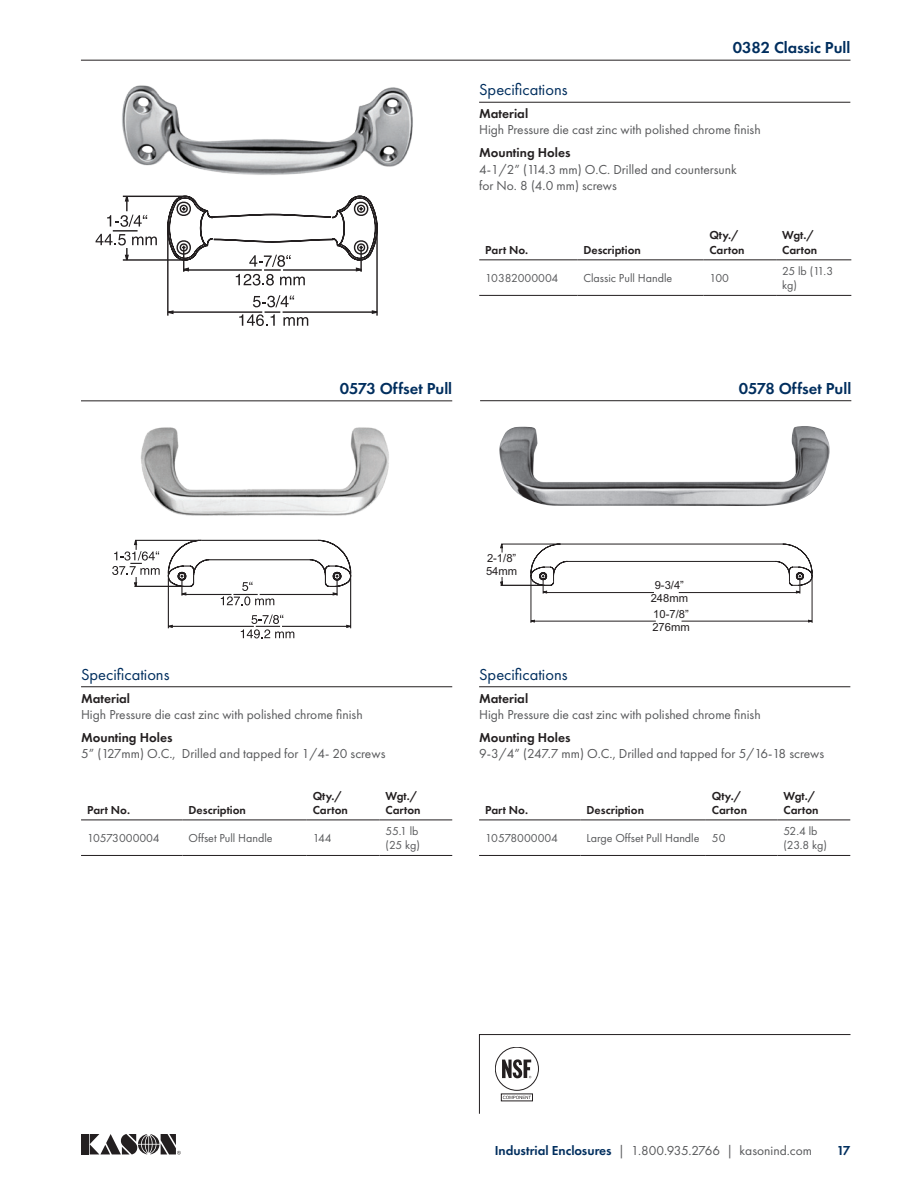
<style>
.page{position:relative;width:918px;height:1188px;background:#fff}
.page>*{position:absolute;margin:0;border:0;box-sizing:border-box;transform-origin:0 0}
.t1{font:600 16.5px "Futura PT";color:#002e5e}
.t2{font:16.5px "Futura PT";color:#002e5e}
.t3{font:13.5px/16.2px "Futura PT";color:#57585a}
.t4{font:600 13.5px "Futura PT";color:#231f20}
.t5{font:600 13.5px "Futura PT";color:#002e5e}
.t6{font:12px/14.4px "Futura PT";color:#57585a}
.t7{font:600 12px/14.4px "Futura PT";color:#231f20}
.t8{font:11.25px/12.6px "Arial";color:#231f20}
.s1{font-weight:600;color:#002e5e}
</style>
<div class="page">
<div style="left:81px;top:1134px;width:7px;height:20px;background:#231f20"></div>
<svg style="left:90px;top:1134px;width:91px;height:21px"></svg>
<img style="left:122px;top:85px;width:291px;height:90px">
<hr style="left:81px;top:60px;width:769px;height:1px;background:#231f20">
<hr style="left:283px;top:311px;width:94px;height:2px;background:#231f20">
<hr style="left:167px;top:228px;width:2px;height:88px;background:#231f20">
<hr style="left:168px;top:311px;width:94px;height:2px;background:#231f20">
<hr style="left:376px;top:228px;width:2px;height:88px;background:#231f20">
<svg style="left:167px;top:309px;width:8px;height:6px"></svg>
<svg style="left:239px;top:295px;width:69px;height:31px"></svg>
<svg style="left:166px;top:195px;width:212px;height:91px"></svg>
<svg style="left:96px;top:234px;width:61px;height:27px"></svg>
<svg style="left:107px;top:195px;width:40px;height:32px"></svg>
<hr style="left:113px;top:230px;width:25px;height:2px;background:#231f20">
<hr style="left:123px;top:259px;width:60px;height:2px;background:#231f20">
<hr style="left:123px;top:196px;width:60px;height:1px;background:#231f20">
<hr style="left:479px;top:102px;width:371px;height:1px;background:#231f20">
<hr style="left:81px;top:401px;width:371px;height:1px;background:#231f20">
<img style="left:141px;top:427px;width:248px;height:89px">
<svg style="left:112px;top:539px;width:239px;height:66px"></svg>
<hr style="left:135px;top:586px;width:55px;height:1px;background:#231f20">
<hr style="left:135px;top:540px;width:64px;height:1px;background:#231f20">
<svg style="left:167px;top:624px;width:7px;height:5px"></svg>
<hr style="left:350px;top:578px;width:1px;height:50px;background:#231f20">
<hr style="left:168px;top:578px;width:1px;height:50px;background:#231f20">
<svg style="left:241px;top:615px;width:53px;height:23px"></svg>
<hr style="left:282px;top:626px;width:69px;height:1px;background:#231f20">
<hr style="left:168px;top:626px;width:86px;height:1px;background:#231f20">
<hr style="left:81px;top:687px;width:371px;height:1px;background:#231f20">
<hr style="left:480px;top:400px;width:371px;height:1px;background:#231f20">
<img style="left:499px;top:426px;width:331px;height:80px">
<svg style="left:500px;top:544px;width:313px;height:79px"></svg>
<hr style="left:479px;top:687px;width:371px;height:1px;background:#231f20">
<hr style="left:81px;top:820px;width:102px;height:1px;background:#231f20">
<hr style="left:183px;top:820px;width:124px;height:1px;background:#231f20">
<hr style="left:307px;top:820px;width:72px;height:1px;background:#231f20">
<hr style="left:379px;top:820px;width:73px;height:1px;background:#231f20">
<hr style="left:81px;top:855px;width:102px;height:1px;background:#231f20">
<hr style="left:183px;top:855px;width:124px;height:1px;background:#231f20">
<hr style="left:307px;top:855px;width:72px;height:1px;background:#231f20">
<hr style="left:379px;top:855px;width:73px;height:1px;background:#231f20">
<hr style="left:479px;top:820px;width:102px;height:1px;background:#231f20">
<hr style="left:581px;top:820px;width:125px;height:1px;background:#231f20">
<hr style="left:706px;top:820px;width:71px;height:1px;background:#231f20">
<hr style="left:777px;top:820px;width:73px;height:1px;background:#231f20">
<hr style="left:479px;top:855px;width:102px;height:1px;background:#231f20">
<hr style="left:581px;top:855px;width:125px;height:1px;background:#231f20">
<hr style="left:706px;top:855px;width:71px;height:1px;background:#231f20">
<hr style="left:777px;top:855px;width:73px;height:1px;background:#231f20">
<hr style="left:479px;top:260px;width:98px;height:1px;background:#231f20">
<hr style="left:577px;top:260px;width:126px;height:1px;background:#231f20">
<hr style="left:703px;top:260px;width:73px;height:1px;background:#231f20">
<hr style="left:776px;top:260px;width:75px;height:1px;background:#231f20">
<hr style="left:479px;top:295px;width:98px;height:1px;background:#231f20">
<hr style="left:577px;top:295px;width:126px;height:1px;background:#231f20">
<hr style="left:703px;top:295px;width:73px;height:1px;background:#231f20">
<hr style="left:776px;top:295px;width:75px;height:1px;background:#231f20">
<svg style="left:479px;top:1034px;width:372px;height:80px"></svg>
<p class="t1" style="left:733px;top:37px;width:119px">0382 Classic Pull</p>
<p class="t2" style="left:479px;top:80px;width:90px">Specifications</p>
<p class="t4" style="left:479px;top:105px;width:51px">Material</p>
<p class="t3" style="left:479px;top:122px;width:283px">High Pressure die cast zinc with polished chrome finish</p>
<p class="t4" style="left:479px;top:144px;width:93px">Mounting Holes</p>
<p class="t3" style="left:479px;top:161px;width:259px">4-1/2” (114.3 mm) O.C. Drilled and countersunk for No. 8 (4.0 mm) screws</p>
<p class="t7" style="left:485px;top:243px;width:45px">Part No.</p>
<p class="t7" style="left:583px;top:243px;width:59px">Description</p>
<p class="t7" style="left:709px;top:228px;width:37px">Qty./<br>Carton</p>
<p class="t7" style="left:782px;top:228px;width:37px">Wgt./<br>Carton</p>
<p class="t6" style="left:485px;top:271px;width:75px">10382000004</p>
<p class="t6" style="left:583px;top:271px;width:90px">Classic Pull Handle</p>
<p class="t6" style="left:709px;top:271px;width:21px">100</p>
<p class="t6" style="left:782px;top:264px;width:52px">25 lb (11.3 kg)</p>
<p class="t1" style="left:340px;top:378px;width:114px">0573 Offset Pull</p>
<p class="t1" style="left:739px;top:378px;width:114px">0578 Offset Pull</p>
<p class="t8" style="left:486px;top:552px;width:33px">2-1/8”<br>54mm</p>
<p class="t8" style="left:651px;top:579px;width:39px;text-align:center">9-3/4”<br>248mm</p>
<p class="t8" style="left:652px;top:608px;width:39px">10-7/8”<br>276mm</p>
<p class="t2" style="left:81px;top:665px;width:90px">Specifications</p>
<p class="t4" style="left:81px;top:690px;width:51px">Material</p>
<p class="t3" style="left:81px;top:706px;width:283px">High Pressure die cast zinc with polished chrome finish</p>
<p class="t4" style="left:81px;top:729px;width:93px">Mounting Holes</p>
<p class="t3" style="left:81px;top:745px;width:306px">5” (127mm) O.C., Drilled and tapped for 1/4- 20 screws</p>
<p class="t2" style="left:479px;top:665px;width:90px">Specifications</p>
<p class="t4" style="left:479px;top:690px;width:51px">Material</p>
<p class="t3" style="left:479px;top:706px;width:283px">High Pressure die cast zinc with polished chrome finish</p>
<p class="t4" style="left:479px;top:729px;width:93px">Mounting Holes</p>
<p class="t3" style="left:479px;top:745px;width:347px">9-3/4” (247.7 mm) O.C., Drilled and tapped for 5/16-18 screws</p>
<p class="t7" style="left:87px;top:803px;width:45px">Part No.</p>
<p class="t7" style="left:189px;top:803px;width:59px">Description</p>
<p class="t7" style="left:313px;top:788px;width:37px">Qty./<br>Carton</p>
<p class="t7" style="left:385px;top:788px;width:37px">Wgt./<br>Carton</p>
<p class="t7" style="left:485px;top:803px;width:45px">Part No.</p>
<p class="t7" style="left:587px;top:803px;width:59px">Description</p>
<p class="t7" style="left:712px;top:788px;width:37px">Qty./<br>Carton</p>
<p class="t7" style="left:783px;top:788px;width:37px">Wgt./<br>Carton</p>
<p class="t6" style="left:87px;top:831px;width:74px">10573000004</p>
<p class="t6" style="left:189px;top:831px;width:86px">Offset Pull Handle</p>
<p class="t6" style="left:313px;top:831px;width:20px">144</p>
<p class="t6" style="left:385px;top:824px;width:36px">55.1 lb (25 kg)</p>
<p class="t6" style="left:485px;top:831px;width:74px">10578000004</p>
<p class="t6" style="left:587px;top:831px;width:140px">Large Offset Pull Handle 50</p>
<p class="t6" style="left:783px;top:824px;width:45px">52.4 lb (23.8 kg)</p>
<p class="t3" style="left:495px;top:1142px;width:319px"><span class="s1">Industrial Enclosures</span> | 1.800.935.2766 | kasonind.com</p>
<p class="t5" style="left:837px;top:1142px;width:15px">17</p>
</div>
